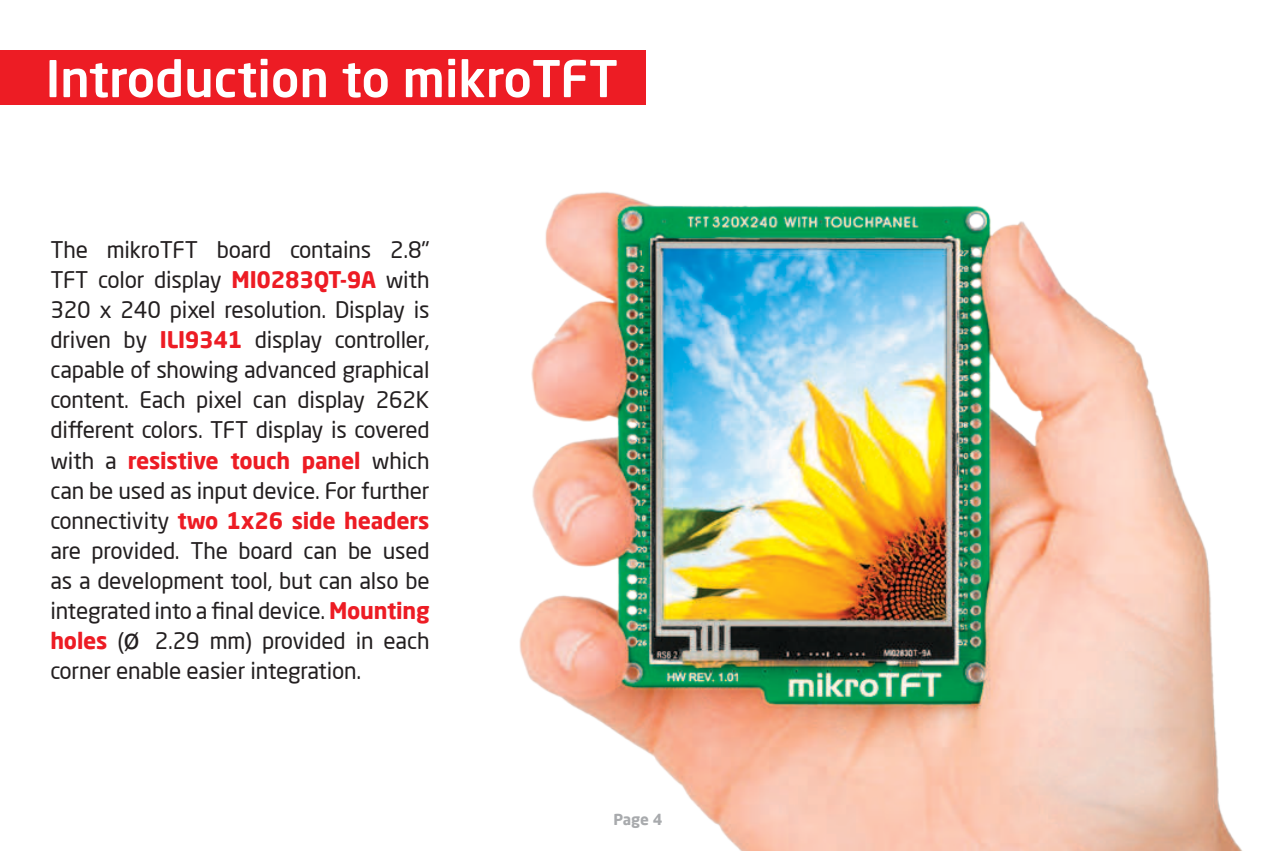
<style>
.page{position:relative;width:1276px;height:851px;background:#fff}
.page>*{position:absolute;margin:0;border:0;box-sizing:border-box;transform-origin:0 0}
.t1{font:500 50px "Neo Sans Pro";color:#fff}
.t2{font:22.5px/30px "Neo Sans Pro";letter-spacing:-.01em;color:#231f20;text-align:justify}
.t3{font:700 15px "Neo Sans Pro";color:#a8aaad}
.s1{font-weight:700;color:#ed1c24}
.s2{font-family:"Tahoma";font-size:27.5px}
</style>
<div class="page">
<div style="left:0;top:50px;width:646px;height:54px;background:#ed1c24"></div>
<img style="left:519px;top:192px;width:723px;height:658px">
<h1 class="t1" style="left:46px;top:58px;width:573px">Introduction to mikroTFT</h1>
<p class="t2" style="left:50px;top:237px;width:381px">The mikroTFT board contains 2.8" TFT color display <span class="s1">MI0283QT-9A</span> with 320 x 240 pixel resolution. Display is driven by <span class="s1">ILI9341</span> display controller, capable of showing advanced graphical content. Each pixel can display 262K different colors. TFT display is covered with a <span class="s1">resistive touch panel</span> which can be used as input device. For further connectivity <span class="s1">two 1x26 side headers </span>are provided. The board can be used as a development tool, but can also be integrated into a final device. <span class="s1">Mounting holes</span> (<span class="s2">ø</span> 2.29 mm) provided in each corner enable easier integration.</p>
<p class="t3" style="left:613px;top:813px;width:51px">Page 4</p>
</div>
